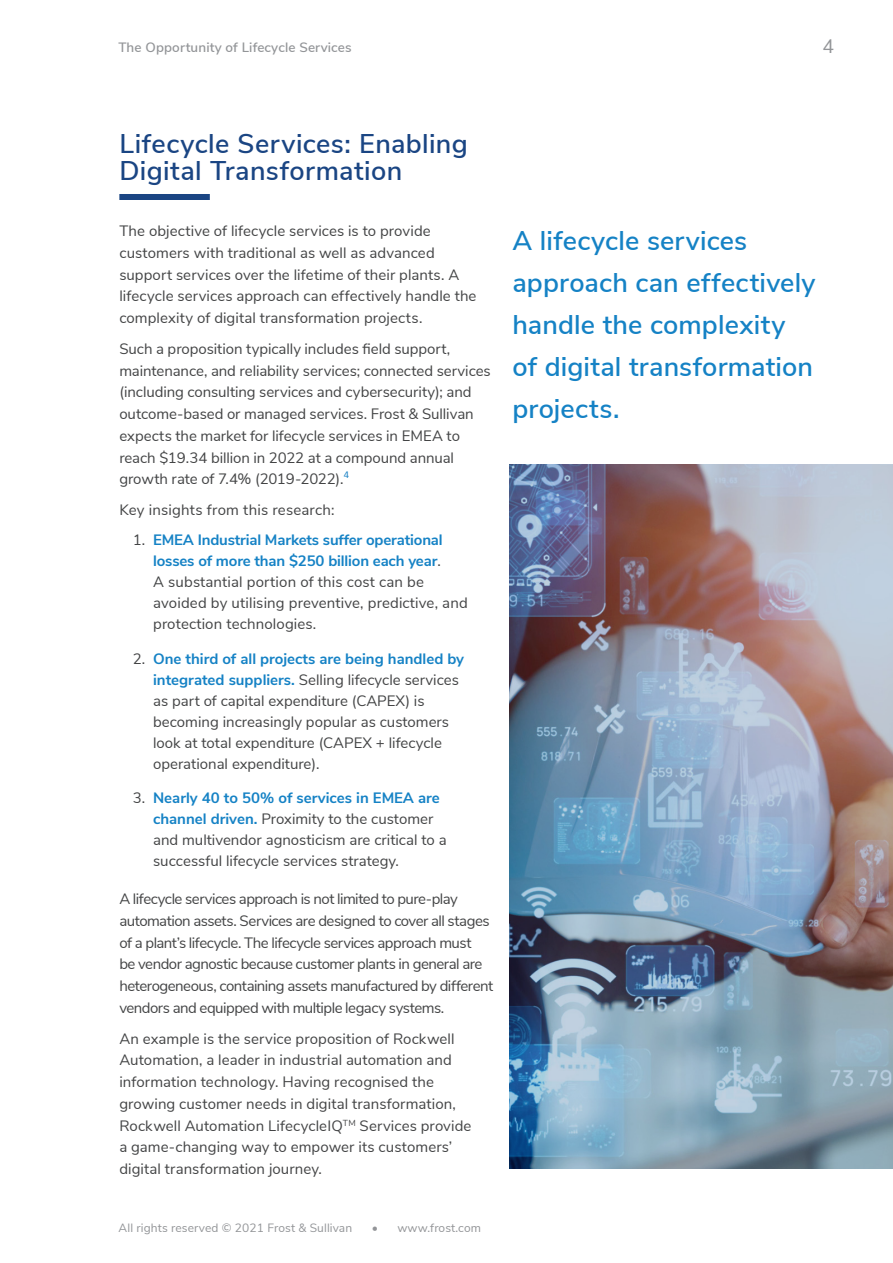
<style>
.page{position:relative;width:893px;height:1263px;background:#fff}
.page>*{position:absolute;margin:0;border:0;box-sizing:border-box;transform-origin:0 0}
.Side_Bar{font:600 27px/42px "Nunito Sans";letter-spacing:.005em;color:#1582c5}
.H1_Half_Page{font:600 27px/27px "Nunito Sans";letter-spacing:.015em;color:#1a4583}
.t1{font:19.5px "Nunito Sans";color:#939598}
.Text_body{font:15px/21.8px "Nunito Sans";color:#434445}
.Text_body-2{font:15px/21.8px "Nunito Sans";letter-spacing:-.035em;color:#434445}
.t2{font:600 13.5px "Nunito Sans";letter-spacing:.01em;color:#939598}
.t3{font:12px "Nunito Sans";letter-spacing:.01em;color:#939598}
.s1{font-weight:700;color:#1582c5}
</style>
<div class="page">
<div style="left:119px;top:194px;width:91px;height:6px;background:#1a4583"></div>
<img style="left:509px;top:464px;width:384px;height:704px">
<p class="t2" style="left:118px;top:38px;width:235px">The Opportunity of Lifecycle Services</p>
<h2 class="t1" style="left:823px;top:32px;width:13px">4</h2>
<h1 class="H1_Half_Page" style="left:119px;top:129px;width:350px">Lifecycle Services: Enabling<br>Digital Transformation</h1>
<p class="Text_body" style="left:119px;top:219px;width:359px">The objective of lifecycle services is to provide customers with traditional as well as advanced support services over the lifetime of their plants. A lifecycle services approach can effectively handle the complexity of digital transformation projects.</p>
<p class="Text_body" style="left:119px;top:337px;width:373px">Such a proposition typically includes field support, maintenance, and reliability services; connected services (including consulting services and cybersecurity); and outcome-based or managed services. Frost &amp; Sullivan expects the market for lifecycle services in EMEA to reach $19.34 billion in 2022 at a compound annual growth rate of 7.4% (2019-2022).<sup>4</sup></p>
<p class="Text_body" style="left:119px;top:498px;width:217px">Key insights from this research:</p>
<p class="Text_body" style="left:153px;top:528px;width:316px;line-height:21px;text-indent:-20px">1. <span class="s1">EMEA Industrial Markets suffer operational losses of more than $250 billion each year</span>.<br>A substantial portion of this cost can be avoided by utilising preventive, predictive, and protection technologies.</p>
<p class="Text_body" style="left:153px;top:647px;width:313px;line-height:21px;text-indent:-20px">2. <span class="s1">One third of all projects are being handled by integrated suppliers.</span> Selling lifecycle services as part of capital expenditure (CAPEX) is becoming increasingly popular as customers look at total expenditure (CAPEX + lifecycle operational expenditure).</p>
<p class="Text_body" style="left:153px;top:786px;width:295px;line-height:21px;text-indent:-20px">3. <span class="s1">Nearly 40 to 50% of services in EMEA are channel driven.</span> Proximity to the customer and multivendor agnosticism are critical to a successful lifecycle services strategy.</p>
<p class="Text_body-2" style="left:119px;top:887px;width:375px">A lifecycle services approach is not limited to pure-play automation assets. Services are designed to cover all stages of a plant’s lifecycle. The lifecycle services approach must<br>be vendor agnostic because customer plants in general are heterogeneous, containing assets manufactured by different vendors and equipped with multiple legacy systems.</p>
<p class="Text_body" style="left:119px;top:1026px;width:354px">An example is the service proposition of Rockwell Automation, a leader in industrial automation and information technology. Having recognised the growing customer needs in digital transformation, Rockwell Automation LifecycleIQ<sup>TM</sup> Services provide a game-changing way to empower its customers’ digital transformation journey.</p>
<p class="t3" style="left:119px;top:1219px;width:235px">All rights reserved © 2021 Frost &amp; Sullivan</p>
<p class="t3" style="left:372px;top:1219px;width:111px">• www.frost.com</p>
<p class="Side_Bar" style="left:512px;top:218px;width:305px">A lifecycle services approach can effectively handle the complexity of digital transformation projects.</p>
</div>
